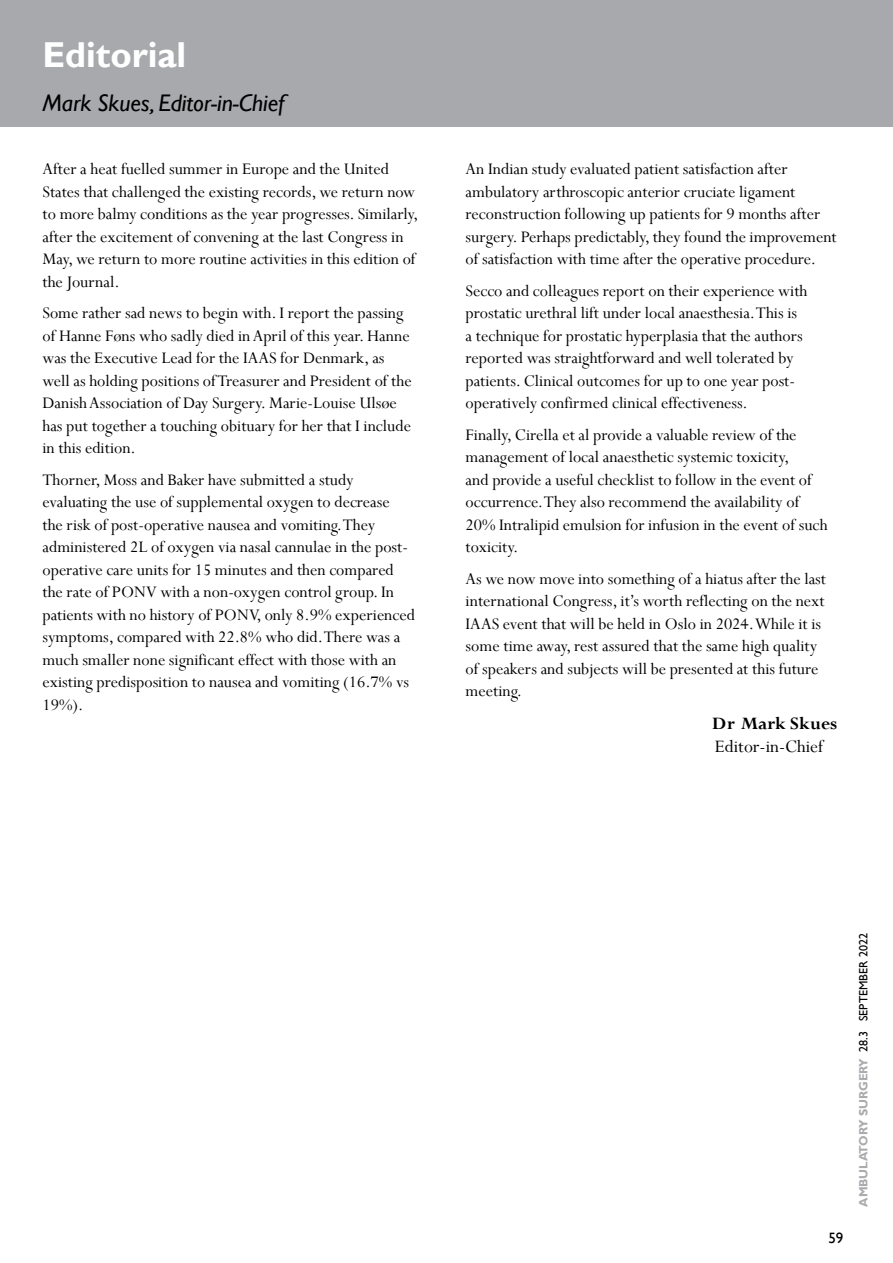
<style>
.page{position:relative;width:893px;height:1263px;background:#fff}
.page>*{position:absolute;margin:0;border:0;box-sizing:border-box;transform-origin:0 0}
.t1{font:700 36px "Gill Sans";color:#fff}
.t2{font:italic 24px "Gill Sans";color:#000}
.t3{font:19.5px "Perpetua";color:#000}
.t4{font:700 19.5px "Perpetua";color:#000}
.t5{font:18px/22.5px "Perpetua";color:#000}
.t6{font:15px "Gill Sans";color:#000}
.t7{font:700 12px "Gill Sans";color:#a9abae}
.s1{font-weight:400;color:#000}
</style>
<div class="page">
<div style="left:0;top:0;width:893px;height:127px;background:#a7a9ac"></div>
<h1 class="t1" style="left:43px;top:34px;width:145px">Editorial</h1>
<h2 class="t2" style="left:43px;top:89px;width:244px">Mark Skues, Editor-in-Chief</h2>
<p class="t5" style="left:43px;top:158px;width:377px">After a heat fuelled summer in Europe and the United States that challenged the existing records, we return now to more balmy conditions as the year progresses. Similarly, after the excitement of convening at the last Congress in May, we return to more routine activities in this edition of the Journal.</p>
<p class="t5" style="left:43px;top:302px;width:371px">Some rather sad news to begin with. I report the passing of Hanne Føns who sadly died in April of this year. Hanne was the Executive Lead for the IAAS for Denmark, as well as holding positions of Treasurer and President of the Danish Association of Day Surgery. Marie-Louise Ulsøe has put together a touching obituary for her that I include in this edition.</p>
<p class="t5" style="left:43px;top:468px;width:374px">Thorner, Moss and Baker have submitted a study evaluating the use of supplemental oxygen to decrease<br>the risk of post-operative nausea and vomiting. They administered 2L of oxygen via nasal cannulae in the post&shy;operative care units for 15 minutes and then compared the rate of PONV with a non-oxygen control group. In patients with no history of PONV, only 8.9% experienced symptoms, compared with 22.8% who did. There was a much smaller none significant effect with those with an existing predisposition to nausea and vomiting (16.7% vs 19%).</p>
<p class="t5" style="left:466px;top:158px;width:373px">An Indian study evaluated patient satisfaction after ambulatory arthroscopic anterior cruciate ligament reconstruction following up patients for 9 months after surgery. Perhaps predictably, they found the improvement of satisfaction with time after the operative procedure.</p>
<p class="t5" style="left:466px;top:279px;width:343px">Secco and colleagues report on their experience with prostatic urethral lift under local anaesthesia. This is a technique for prostatic hyperplasia that the authors reported was straightforward and well tolerated by patients. Clinical outcomes for up to one year post&shy;operatively confirmed clinical effectiveness.</p>
<p class="t5" style="left:466px;top:423px;width:364px">Finally, Cirella et al provide a valuable review of the management of local anaesthetic systemic toxicity,<br>and provide a useful checklist to follow in the event of occurrence. They also recommend the availability of 20% Intralipid emulsion for infusion in the event of such toxicity.</p>
<p class="t5" style="left:466px;top:567px;width:362px">As we now move into something of a hiatus after the last international Congress, it’s worth reflecting on the next IAAS event that will be held in Oslo in 2024. While it is some time away, rest assured that the same high quality of speakers and subjects will be presented at this future meeting.</p>
<p class="t4" style="left:712px;top:711px;width:127px">Dr Mark Skues</p>
<p class="t3" style="left:715px;top:734px;width:110px">Editor-in-Chief</p>
<p class="t6" style="left:828px;top:1229px;width:16px">59</p>
<p class="t7" style="left:856px;top:1207px;width:275px;rotate:-90deg">AMBULATORY SURGERY <span class="s1">28.3 SEPTEMBER 2022</span></p>
</div>
